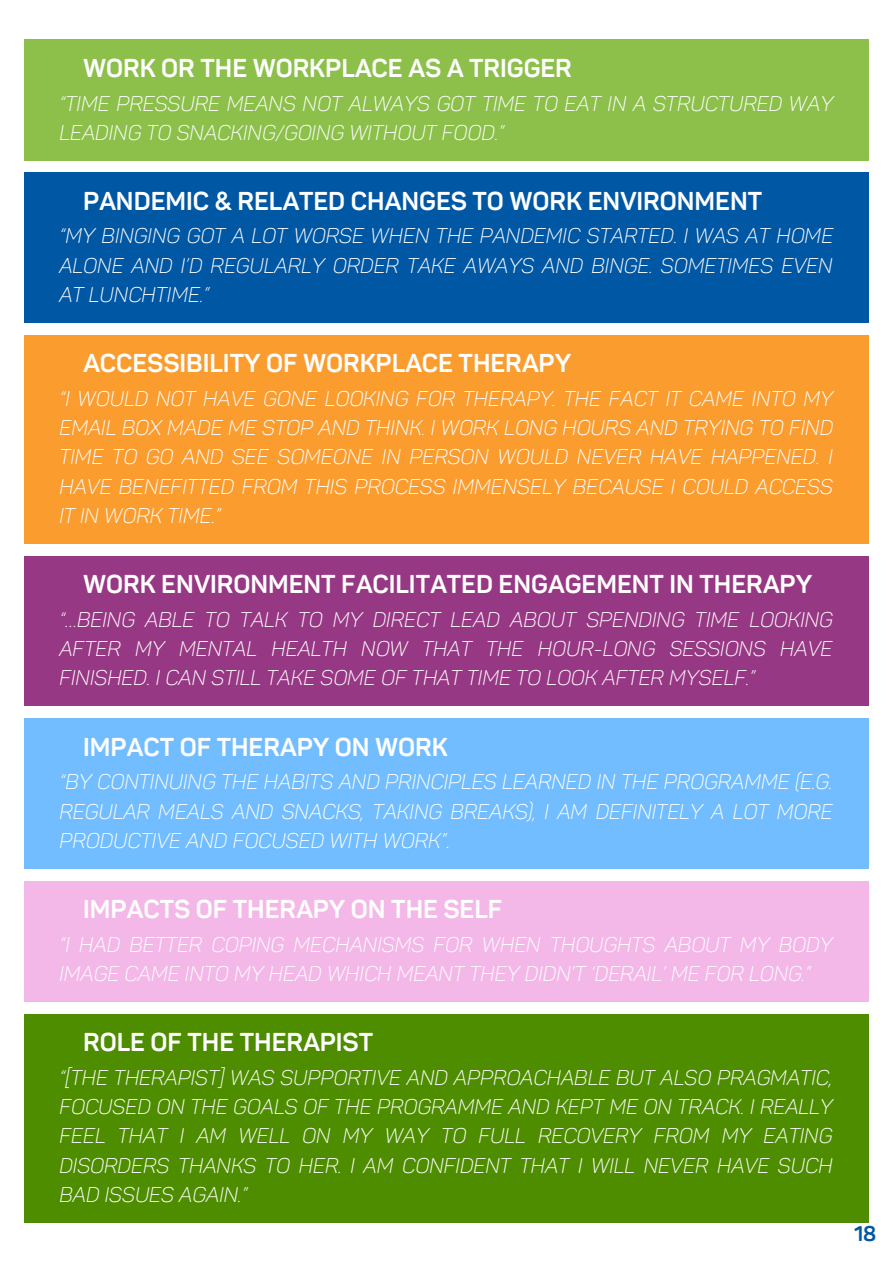
<style>
.page{position:relative;width:893px;height:1264px;background:#fff}
.page>*{position:absolute;margin:0;border:0;box-sizing:border-box;transform-origin:0 0}
.t1{font:700 25.5px "Panton";color:#fff}
.t2{font:21px/29.2px "Panton Lightitalic Caps";color:#fff;text-align:justify}
.t3{font:700 21px "Panton";color:#0057a4}
</style>
<div class="page">
<div style="left:24px;top:40px;width:844px;height:121px;background:#8cc04b"></div>
<div style="left:24px;top:172px;width:844px;height:150px;background:#0057a4"></div>
<div style="left:24px;top:335px;width:844px;height:208px;background:#fb9c2f"></div>
<div style="left:24px;top:556px;width:844px;height:150px;background:#973884"></div>
<div style="left:24px;top:718px;width:844px;height:150px;background:#72bdff"></div>
<div style="left:24px;top:880px;width:844px;height:121px;background:#f4b8e8"></div>
<div style="left:24px;top:1014px;width:844px;height:208px;background:#4e8d00"></div>
<p class="t1" style="left:83px;top:58px;width:490px">WORK OR THE WORKPLACE AS A TRIGGER</p>
<p class="t2" style="left:59px;top:89px;width:775px">“TIME PRESSURE MEANS NOT ALWAYS GOT TIME TO EAT IN A STRUCTURED WAY<br>LEADING TO SNACKING/GOING WITHOUT FOOD.”</p>
<p class="t1" style="left:83px;top:190px;width:680px">PANDEMIC &amp; RELATED CHANGES TO WORK ENVIRONMENT</p>
<p class="t2" style="left:59px;top:221px;width:775px">“MY BINGING GOT A LOT WORSE WHEN THE PANDEMIC STARTED. I WAS AT HOME ALONE AND I’D REGULARLY ORDER TAKE AWAYS AND BINGE. SOMETIMES EVEN AT LUNCHTIME.”</p>
<p class="t1" style="left:83px;top:353px;width:489px">ACCESSIBILITY OF WORKPLACE THERAPY</p>
<p class="t2" style="left:59px;top:384px;width:775px">“I WOULD NOT HAVE GONE LOOKING FOR THERAPY. THE FACT IT CAME INTO MY EMAIL BOX MADE ME STOP AND THINK. I WORK LONG HOURS AND TRYING TO FIND TIME TO GO AND SEE SOMEONE IN PERSON WOULD NEVER HAVE HAPPENED. I HAVE BENEFITTED FROM THIS PROCESS IMMENSELY BECAUSE I COULD ACCESS IT IN WORK TIME.”</p>
<p class="t1" style="left:83px;top:573px;width:730px">WORK ENVIRONMENT FACILITATED ENGAGEMENT IN THERAPY</p>
<p class="t2" style="left:59px;top:605px;width:775px">“…BEING ABLE TO TALK TO MY DIRECT LEAD ABOUT SPENDING TIME LOOKING AFTER MY MENTAL HEALTH NOW THAT THE HOUR-LONG SESSIONS HAVE FINISHED. I CAN STILL TAKE SOME OF THAT TIME TO LOOK AFTER MYSELF.”</p>
<p class="t1" style="left:83px;top:736px;width:366px">IMPACT OF THERAPY ON WORK</p>
<p class="t2" style="left:59px;top:767px;width:774px">“BY CONTINUING THE HABITS AND PRINCIPLES LEARNED IN THE PROGRAMME (E.G.<br>REGULAR MEALS AND SNACKS, TAKING BREAKS), I AM DEFINITELY A LOT MORE PRODUCTIVE AND FOCUSED WITH WORK”.</p>
<p class="t1" style="left:83px;top:898px;width:420px">IMPACTS OF THERAPY ON THE SELF</p>
<p class="t2" style="left:59px;top:930px;width:774px">“I HAD BETTER COPING MECHANISMS FOR WHEN THOUGHTS ABOUT MY BODY<br>IMAGE CAME INTO MY HEAD WHICH MEANT THEY DIDN’T ‘DERAIL’ ME FOR LONG.”</p>
<p class="t1" style="left:83px;top:1031px;width:291px">ROLE OF THE THERAPIST</p>
<p class="t2" style="left:59px;top:1063px;width:774px">“[THE THERAPIST] WAS SUPPORTIVE AND APPROACHABLE BUT ALSO PRAGMATIC, FOCUSED ON THE GOALS OF THE PROGRAMME AND KEPT ME ON TRACK. I REALLY FEEL THAT I AM WELL ON MY WAY TO FULL RECOVERY FROM MY EATING DISORDERS THANKS TO HER. I AM CONFIDENT THAT I WILL NEVER HAVE SUCH BAD ISSUES AGAIN.”</p>
<p class="t3" style="left:854px;top:1224px;width:24px">18</p>
</div>
